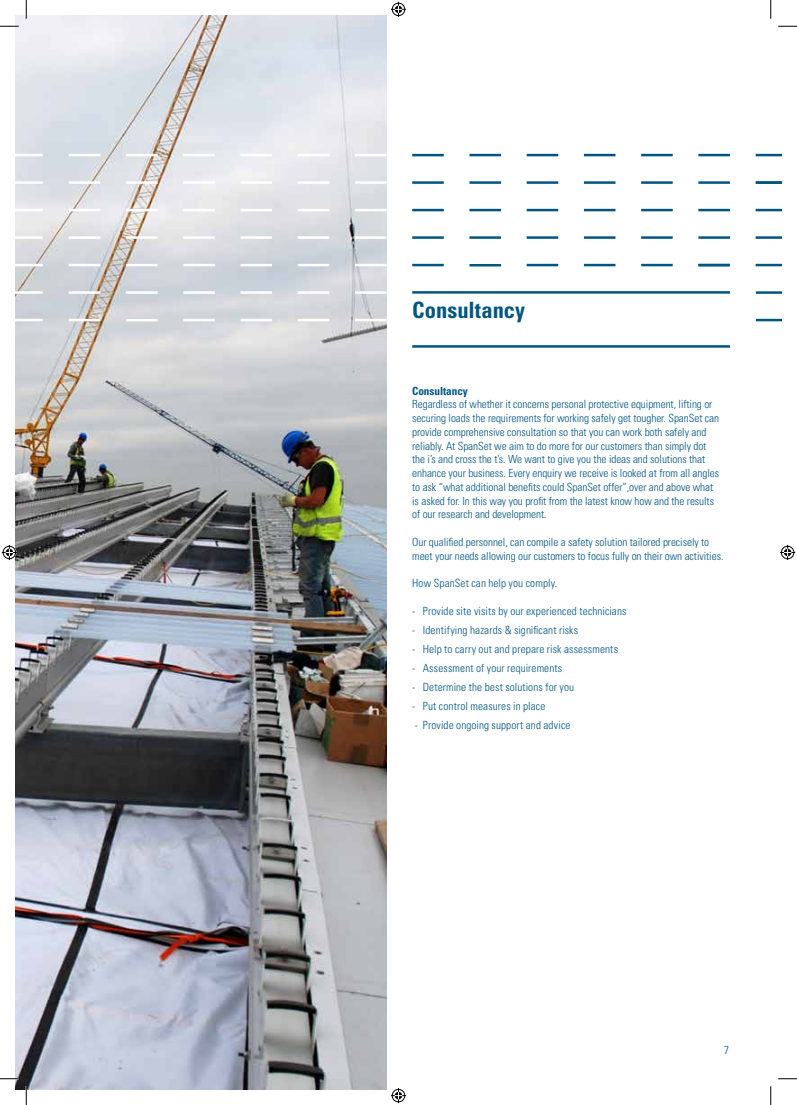
<style>
.page{position:relative;width:797px;height:1105px;background:#fff}
.page>*{position:absolute;margin:0;border:0;box-sizing:border-box;transform-origin:0 0}
.t1{font:700 condensed 22.5px "Univers";color:#005581}
.t2{font:300 condensed 11.25px/13.8px "Univers";letter-spacing:-.005em;color:#005581}
.t3{font:300 condensed 11.25px "Univers";letter-spacing:.015em;color:#005581}
.t4{font:700 condensed 11.25px "Univers";letter-spacing:-.005em;color:#005581}
</style>
<div class="page">
<img style="left:16px;top:16px;width:370px;height:1073px">
<hr style="left:16px;top:209px;width:27px;height:2px;background:#fff">
<hr style="left:16px;top:181px;width:27px;height:3px;background:#fff">
<hr style="left:16px;top:154px;width:27px;height:2px;background:#fff">
<hr style="left:16px;top:236px;width:27px;height:3px;background:#fff">
<hr style="left:16px;top:264px;width:27px;height:2px;background:#fff">
<hr style="left:69px;top:209px;width:31px;height:2px;background:#fff">
<hr style="left:126px;top:209px;width:32px;height:2px;background:#fff">
<hr style="left:183px;top:209px;width:32px;height:2px;background:#fff">
<hr style="left:240px;top:209px;width:32px;height:2px;background:#fff">
<hr style="left:240px;top:236px;width:32px;height:3px;background:#fff">
<hr style="left:240px;top:264px;width:32px;height:2px;background:#fff">
<hr style="left:240px;top:181px;width:32px;height:3px;background:#fff">
<hr style="left:240px;top:154px;width:32px;height:2px;background:#fff">
<hr style="left:183px;top:236px;width:32px;height:3px;background:#fff">
<hr style="left:183px;top:264px;width:32px;height:2px;background:#fff">
<hr style="left:183px;top:181px;width:32px;height:3px;background:#fff">
<hr style="left:183px;top:154px;width:32px;height:2px;background:#fff">
<hr style="left:126px;top:236px;width:32px;height:3px;background:#fff">
<hr style="left:126px;top:264px;width:32px;height:2px;background:#fff">
<hr style="left:126px;top:181px;width:32px;height:3px;background:#fff">
<hr style="left:126px;top:154px;width:32px;height:2px;background:#fff">
<hr style="left:69px;top:236px;width:31px;height:3px;background:#fff">
<hr style="left:69px;top:264px;width:31px;height:2px;background:#fff">
<hr style="left:69px;top:181px;width:31px;height:3px;background:#fff">
<hr style="left:69px;top:154px;width:31px;height:2px;background:#fff">
<hr style="left:16px;top:291px;width:27px;height:3px;background:#fff">
<hr style="left:16px;top:319px;width:27px;height:2px;background:#fff">
<hr style="left:469px;top:264px;width:32px;height:2px;background:#005581">
<hr style="left:641px;top:264px;width:31px;height:2px;background:#005581">
<hr style="left:584px;top:264px;width:31px;height:2px;background:#005581">
<hr style="left:526px;top:264px;width:32px;height:2px;background:#005581">
<hr style="left:755px;top:291px;width:26px;height:3px;background:#005581">
<hr style="left:755px;top:319px;width:26px;height:2px;background:#005581">
<hr style="left:412px;top:181px;width:32px;height:3px;background:#005581">
<hr style="left:355px;top:181px;width:31px;height:3px;background:#fff">
<hr style="left:298px;top:181px;width:31px;height:3px;background:#fff">
<hr style="left:298px;top:209px;width:31px;height:2px;background:#fff">
<hr style="left:355px;top:209px;width:31px;height:2px;background:#fff">
<hr style="left:412px;top:209px;width:32px;height:2px;background:#005581">
<hr style="left:298px;top:154px;width:31px;height:2px;background:#fff">
<hr style="left:355px;top:154px;width:31px;height:2px;background:#fff">
<hr style="left:412px;top:154px;width:32px;height:2px;background:#005581">
<hr style="left:412px;top:236px;width:32px;height:3px;background:#005581">
<hr style="left:412px;top:264px;width:32px;height:2px;background:#005581">
<hr style="left:355px;top:236px;width:31px;height:3px;background:#fff">
<hr style="left:355px;top:264px;width:31px;height:2px;background:#fff">
<hr style="left:298px;top:236px;width:31px;height:3px;background:#fff">
<hr style="left:298px;top:264px;width:31px;height:2px;background:#fff">
<hr style="left:469px;top:209px;width:32px;height:2px;background:#005581">
<hr style="left:698px;top:236px;width:32px;height:3px;background:#005581">
<hr style="left:641px;top:236px;width:31px;height:3px;background:#005581">
<hr style="left:584px;top:236px;width:31px;height:3px;background:#005581">
<hr style="left:526px;top:236px;width:32px;height:3px;background:#005581">
<hr style="left:469px;top:236px;width:32px;height:3px;background:#005581">
<hr style="left:526px;top:209px;width:32px;height:2px;background:#005581">
<hr style="left:584px;top:209px;width:31px;height:2px;background:#005581">
<hr style="left:641px;top:209px;width:31px;height:2px;background:#005581">
<hr style="left:698px;top:209px;width:32px;height:2px;background:#005581">
<hr style="left:698px;top:181px;width:32px;height:3px;background:#005581">
<hr style="left:698px;top:154px;width:32px;height:2px;background:#005581">
<hr style="left:698px;top:264px;width:32px;height:2px;background:#005581">
<hr style="left:641px;top:181px;width:31px;height:3px;background:#005581">
<hr style="left:641px;top:154px;width:31px;height:2px;background:#005581">
<hr style="left:584px;top:181px;width:31px;height:3px;background:#005581">
<hr style="left:584px;top:154px;width:31px;height:2px;background:#005581">
<hr style="left:526px;top:181px;width:32px;height:3px;background:#005581">
<hr style="left:526px;top:154px;width:32px;height:2px;background:#005581">
<hr style="left:469px;top:181px;width:32px;height:3px;background:#005581">
<hr style="left:469px;top:154px;width:32px;height:2px;background:#005581">
<hr style="left:755px;top:209px;width:26px;height:2px;background:#005581">
<hr style="left:755px;top:236px;width:26px;height:3px;background:#005581">
<hr style="left:755px;top:264px;width:26px;height:2px;background:#005581">
<hr style="left:755px;top:181px;width:26px;height:3px;background:#005581">
<hr style="left:755px;top:154px;width:26px;height:2px;background:#005581">
<hr style="left:126px;top:319px;width:32px;height:2px;background:#fff">
<hr style="left:240px;top:319px;width:32px;height:2px;background:#fff">
<hr style="left:183px;top:319px;width:32px;height:2px;background:#fff">
<hr style="left:69px;top:291px;width:31px;height:3px;background:#fff">
<hr style="left:69px;top:319px;width:31px;height:2px;background:#fff">
<hr style="left:240px;top:291px;width:32px;height:3px;background:#fff">
<hr style="left:183px;top:291px;width:32px;height:3px;background:#fff">
<hr style="left:126px;top:291px;width:32px;height:3px;background:#fff">
<hr style="left:355px;top:319px;width:31px;height:2px;background:#fff">
<hr style="left:298px;top:319px;width:31px;height:2px;background:#fff">
<hr style="left:355px;top:291px;width:31px;height:3px;background:#fff">
<hr style="left:298px;top:291px;width:31px;height:3px;background:#fff">
<hr style="left:412px;top:291px;width:318px;height:3px;background:#005581">
<hr style="left:412px;top:345px;width:318px;height:3px;background:#005581">
<svg style="left:0;top:25px;width:19px;height:2px"></svg>
<svg style="left:778px;top:25px;width:19px;height:2px"></svg>
<svg style="left:0;top:1078px;width:19px;height:1px"></svg>
<svg style="left:778px;top:1078px;width:19px;height:1px"></svg>
<svg style="left:25px;top:0;width:2px;height:19px"></svg>
<svg style="left:25px;top:1086px;width:2px;height:19px"></svg>
<svg style="left:770px;top:0;width:1px;height:19px"></svg>
<svg style="left:770px;top:1086px;width:1px;height:19px"></svg>
<svg style="left:391px;top:2px;width:15px;height:15px"></svg>
<svg style="left:391px;top:1088px;width:15px;height:15px"></svg>
<svg style="left:2px;top:545px;width:15px;height:15px"></svg>
<svg style="left:780px;top:545px;width:15px;height:15px"></svg>
<h1 class="t1" style="left:412px;top:296px;width:114px">Consultancy</h1>
<p class="t4" style="left:412px;top:384px;width:57px">Consultancy</p>
<p class="t2" style="left:412px;top:397px;width:308px">Regardless of whether it concerns personal protective equipment, lifting or securing loads the requirements for working safely get tougher. SpanSet can provide comprehensive consultation so that you can work both safely and reliably. At SpanSet we aim to do more for our customers than simply dot the i’s and cross the t’s. We want to give you the ideas and solutions that enhance your business. Every enquiry we receive is looked at from all angles to ask “what additional benefits could SpanSet offer”,over and above what is asked for. In this way you profit from the latest know how and the results of our research and development.</p>
<p class="t2" style="left:412px;top:535px;width:313px">Our qualified personnel, can compile a safety solution tailored precisely to meet your needs allowing our customers to focus fully on their own activities.</p>
<p class="t2" style="left:412px;top:576px;width:146px">How SpanSet can help you comply.</p>
<p class="t2" style="left:412px;top:603px;width:216px">- Provide site visits by our experienced technicians</p>
<p class="t2" style="left:412px;top:623px;width:167px">- Identifying hazards &amp; significant risks</p>
<p class="t3" style="left:412px;top:642px;width:207px">- Help to carry out and prepare risk assessments</p>
<p class="t3" style="left:412px;top:661px;width:152px">- Assessment of your requirements</p>
<p class="t2" style="left:412px;top:680px;width:163px">- Determine the best solutions for you</p>
<p class="t3" style="left:412px;top:699px;width:135px">- Put control measures in place</p>
<p class="t2" style="left:415px;top:718px;width:157px">- Provide ongoing support and advice</p>
<p class="t2" style="left:724px;top:1043px;width:6px">7</p>
</div>
